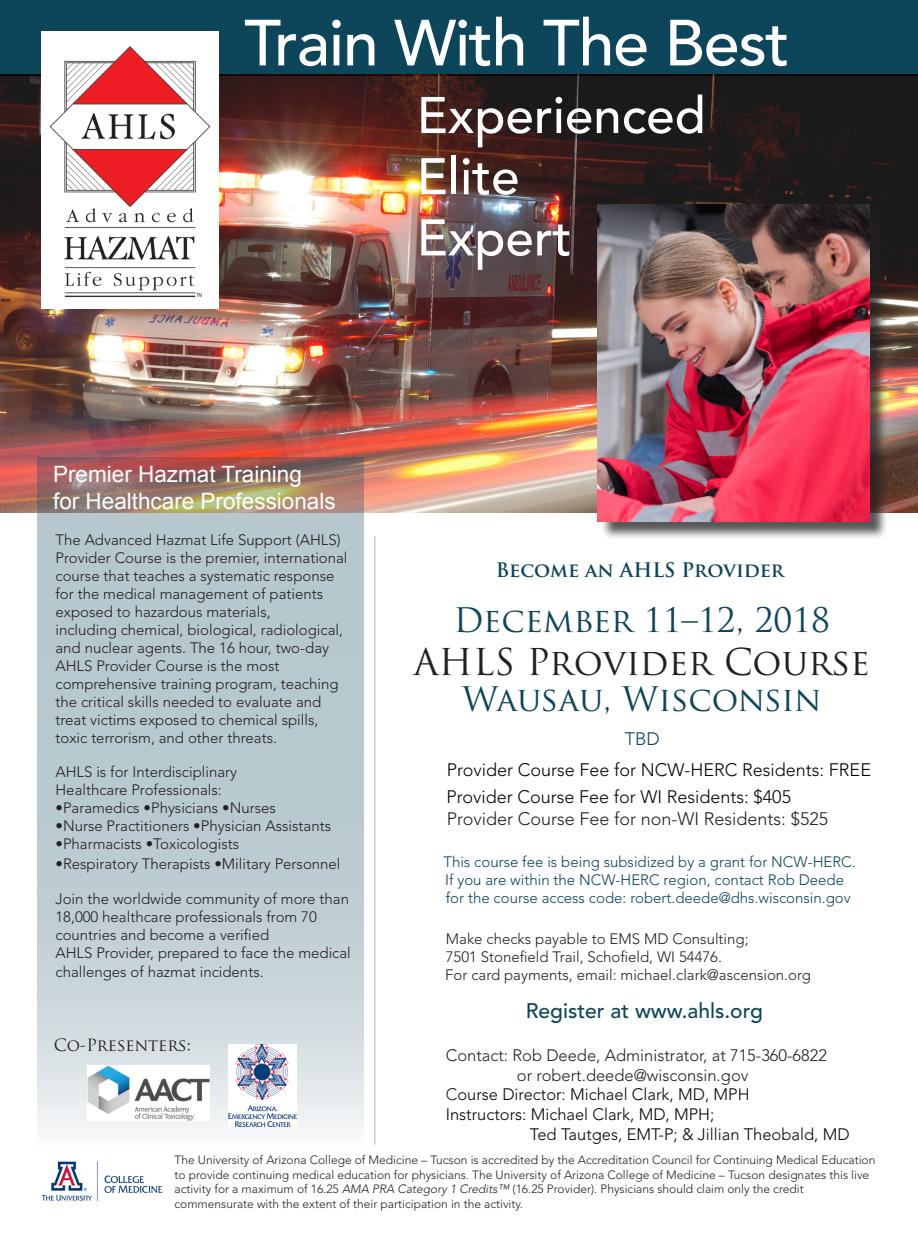
<style>
.page{position:relative;width:918px;height:1242px;background:#fff}
.page>*{position:absolute;margin:0;border:0;box-sizing:border-box;transform-origin:0 0}
.t1{font:500 64.5px "Avenir LT Std";letter-spacing:-.02em;color:#fff}
.t2{font:500 51px/61.2px "Avenir LT Std";color:#fff}
.t3{font:36px "Trajan Pro";color:#231f20}
.t4{font:33px "Trajan Pro";color:#0d455b}
.t5{font:22.5px/27px "Arial";color:#fff}
.t6{font:500 21px "Avenir LT Std";color:#0d455b}
.t7{font:700 19.5px "Trajan Pro";color:#0d455b}
.t8{font:300 18px/21.6px "Avenir LT Std";color:#231f20}
.t9{font:300 18px "Avenir LT Std";color:#040503}
.t10{font:300 18px "Avenir LT Std";color:#0d455b}
.t11{font:300 16.5px "Avenir LT Std";color:#040503}
.t12{font:300 16.5px "Avenir LT Std";color:#231f20}
.t13{font:16.5px "Trajan Pro";color:#231f20}
.t14{font:300 15px/18px "Avenir LT Std";color:#231f20}
.t15{font:300 15px/18px "Avenir LT Std";color:#0d455b}
.t16{font:300 12px/14.4px "Avenir LT Std";color:#231f20}
.s1{color:#040503}
.s2{color:#231f20}
.s3{font-style:italic}
</style>
<div class="page">
<div style="left:0;top:0;width:918px;height:76px;background:#0d455b"></div>
<img style="left:41px;top:1161px;width:122px;height:40px">
<img style="left:0;top:75px;width:918px;height:438px">
<img style="left:41px;top:32px;width:178px;height:277px">
<svg style="left:38px;top:457px;width:326px;height:675px;background:#bcc6ca"></svg>
<img style="left:228px;top:1044px;width:69px;height:83px">
<img style="left:87px;top:1065px;width:122px;height:56px">
<div style="left:600px;top:206px;width:289px;height:334px;background:#231f20;opacity:.75"></div>
<img style="left:598px;top:204px;width:272px;height:317px">
<p class="t1" style="left:244px;top:6px;width:547px">Train With The Best</p>
<p class="t2" style="left:417px;top:86px;width:291px">Experienced<br>Elite<br>Expert</p>
<p class="t5" style="left:53px;top:461px;width:284px">Premier Hazmat Training<br>for Healthcare Professionals</p>
<p class="t14" style="left:56px;top:531px;width:294px">The Advanced Hazmat Life Support (AHLS)<br>Provider Course is the premier, international course that teaches a systematic response for the medical management of patients exposed to hazardous materials,<br>including chemical, biological, radiological, and nuclear agents. The 16 hour, two-day AHLS Provider Course is the most comprehensive training program, teaching the critical skills needed to evaluate and treat victims exposed to chemical spills, toxic terrorism, and other threats.</p>
<p class="t14" style="left:56px;top:763px;width:183px">AHLS is for Interdisciplinary<br>Healthcare Professionals:</p>
<p class="t14" style="left:56px;top:799px;width:222px">•Paramedics •Physicians •Nurses</p>
<p class="t14" style="left:56px;top:817px;width:277px">•Nurse Practitioners •Physician Assistants</p>
<p class="t14" style="left:56px;top:835px;width:185px">•Pharmacists •Toxicologists</p>
<p class="t14" style="left:56px;top:855px;width:287px">•Respiratory Therapists •Military Personnel</p>
<p class="t14" style="left:56px;top:889px;width:297px">Join the worldwide community of more than 18,000 healthcare professionals from 70 countries and become a verified<br>AHLS Provider, prepared to face the medical</p>
<p class="t14" style="left:56px;top:963px;width:210px">challenges of hazmat incidents.</p>
<p class="t13" style="left:54px;top:1035px;width:139px">Co-Presenters:</p>
<p class="t7" style="left:496px;top:558px;width:290px">Become an AHLS Provider</p>
<p class="t4" style="left:453px;top:599px;width:378px">December 11–12, 2018</p>
<p class="t3" style="left:413px;top:639px;width:458px">AHLS Provider Course</p>
<p class="t4" style="left:462px;top:678px;width:361px">Wausau, Wisconsin</p>
<p class="t10" style="left:625px;top:728px;width:37px">TBD</p>
<p class="t9" style="left:447px;top:759px;width:426px">Provider Course Fee for NCW-HERC Residents: FREE</p>
<p class="t8" style="left:446px;top:786px;width:383px"><span class="s1">Provider Course Fee for WI Residents: $405<br></span>Provider Course Fee for non-WI Residents: $525</p>
<p class="t15" style="left:443px;top:853px;width:414px">This course fee is being subsidized by a grant for NCW-HERC.<br>If you are within the NCW-HERC region, contact Rob Deede for the course access code: robert.deede@dhs.wisconsin.gov</p>
<p class="t14" style="left:445px;top:930px;width:367px">Make checks payable to EMS MD Consulting;<br>7501 Stonefield Trail, Schofield, WI 54476.<br>For card payments, email: michael.clark@ascension.org</p>
<p class="t6" style="left:526px;top:998px;width:239px">Register at www.ahls.org</p>
<p class="t12" style="left:446px;top:1045px;width:383px">Contact: Rob Deede, Administrator, at 715-360-6822</p>
<p class="t12" style="left:517px;top:1065px;width:233px">or robert.deede@wisconsin.gov</p>
<p class="t11" style="left:446px;top:1085px;width:305px"><span class="s2">C</span>ourse Director: Michael Clark, MD, MPH</p>
<p class="t11" style="left:446px;top:1105px;width:270px">Instructors: Michael Clark, MD, MPH;</p>
<p class="t11" style="left:530px;top:1125px;width:321px">Ted Tautges, EMT-P; &amp; Jillian Theobald, MD</p>
<p class="t16" style="left:175px;top:1153px;width:702px">The University of Arizona College of Medicine – Tucson is accredited by the Accreditation Council for Continuing Medical Education to provide continuing medical education for physicians. The University of Arizona College of Medicine – Tucson designates this live activity for a maximum of 16.25 <span class="s3">AMA PRA Category 1 Credits™</span> (16.25 Provider). Physicians should claim only the credit commensurate with the extent of their participation in the activity.</p>
</div>
